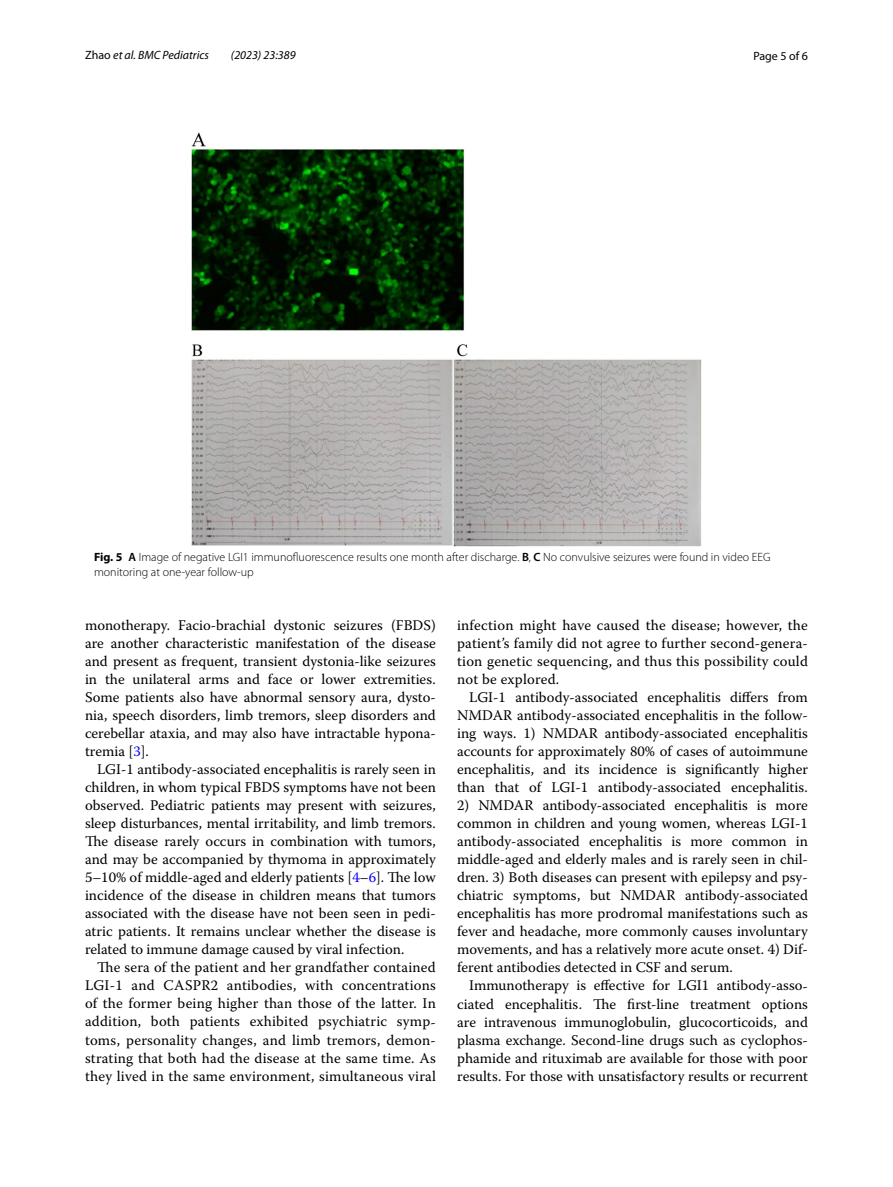
<style>
.page{position:relative;width:893px;height:1187px;background:#fff}
.page>*{position:absolute;margin:0;border:0;box-sizing:border-box;transform-origin:0 0}
.t1{font:14.7px/18px "Warnock Pro";letter-spacing:.005em;color:#000;text-align:justify}
.t2{font:300 12px/15px "Myriad Pro";color:#000}
.t3{font:italic 12px "Myriad Pro";color:#000}
.t4{font:12px "Myriad Pro";color:#000}
.s1{font-style:normal}
.s2{font-weight:700}
.s3{font-weight:600}
.s4{color:#00f}
</style>
<div class="page">
<img style="left:191px;top:133px;width:511px;height:413px">
<p class="t3" style="left:85px;top:48px;width:126px"><span class="s1">Zhao</span> et al. BMC Pediatrics</p>
<p class="t3" style="left:231px;top:48px;width:66px">(2023) 23:389</p>
<p class="t4" style="left:753px;top:48px;width:56px">Page 5 of 6</p>
<p class="t2" style="left:94px;top:550px;width:678px"><span class="s2">Fig. 5</span> <span class="s3">A</span> Image of negative LGI1 immunofluorescence results one month after discharge. <span class="s3">B</span>, <span class="s3">C</span> No convulsive seizures were found in video EEG monitoring at one-year follow-up</p>
<p class="t1" style="left:85px;top:616px;width:352px">monotherapy. Facio-brachial dystonic seizures (FBDS) are another characteristic manifestation of the disease and present as frequent, transient dystonia-like seizures in the unilateral arms and face or lower extremities.<br>Some patients also have abnormal sensory aura, dysto&shy;nia, speech disorders, limb tremors, sleep disorders and cerebellar ataxia, and may also have intractable hypona&shy;tremia [<span class="s4">3</span>].</p>
<p class="t1" style="left:85px;top:760px;width:352px;text-indent:12px">LGI-1 antibody-associated encephalitis is rarely seen in children, in whom typical FBDS symptoms have not been observed. Pediatric patients may present with seizures, sleep disturbances, mental irritability, and limb tremors.<br>The disease rarely occurs in combination with tumors, and may be accompanied by thymoma in approximately 5–10% of middle-aged and elderly patients [<span class="s4">4</span>–<span class="s4">6</span>]. The low incidence of the disease in children means that tumors associated with the disease have not been seen in pedi&shy;atric patients. It remains unclear whether the disease is related to immune damage caused by viral infection.</p>
<p class="t1" style="left:85px;top:958px;width:352px;text-indent:12px">The sera of the patient and her grandfather contained LGI-1 and CASPR2 antibodies, with concentrations of the former being higher than those of the latter. In addition, both patients exhibited psychiatric symp&shy;toms, personality changes, and limb tremors, demon&shy;strating that both had the disease at the same time. As they lived in the same environment, simultaneous viral</p>
<p class="t1" style="left:457px;top:616px;width:352px">infection might have caused the disease; however, the patient’s family did not agree to further second-genera&shy;tion genetic sequencing, and thus this possibility could not be explored.</p>
<p class="t1" style="left:457px;top:688px;width:352px;text-indent:12px">LGI-1 antibody-associated encephalitis differs from NMDAR antibody-associated encephalitis in the follow&shy;ing ways. 1) NMDAR antibody-associated encephalitis accounts for approximately 80% of cases of autoimmune encephalitis, and its incidence is significantly higher than that of LGI-1 antibody-associated encephalitis.</p>
<p class="t1" style="left:457px;top:796px;width:352px">2) NMDAR antibody-associated encephalitis is more common in children and young women, whereas LGI-1 antibody-associated encephalitis is more common in middle-aged and elderly males and is rarely seen in chil&shy;dren. 3) Both diseases can present with epilepsy and psy&shy;chiatric symptoms, but NMDAR antibody-associated encephalitis has more prodromal manifestations such as fever and headache, more commonly causes involuntary movements, and has a relatively more acute onset. 4) Dif&shy;ferent antibodies detected in CSF and serum.</p>
<p class="t1" style="left:457px;top:976px;width:352px;text-indent:12px">Immunotherapy is effective for LGI1 antibody-asso&shy;ciated encephalitis. The first-line treatment options are intravenous immunoglobulin, glucocorticoids, and plasma exchange. Second-line drugs such as cyclophos&shy;phamide and rituximab are available for those with poor results. For those with unsatisfactory results or recurrent</p>
</div>
